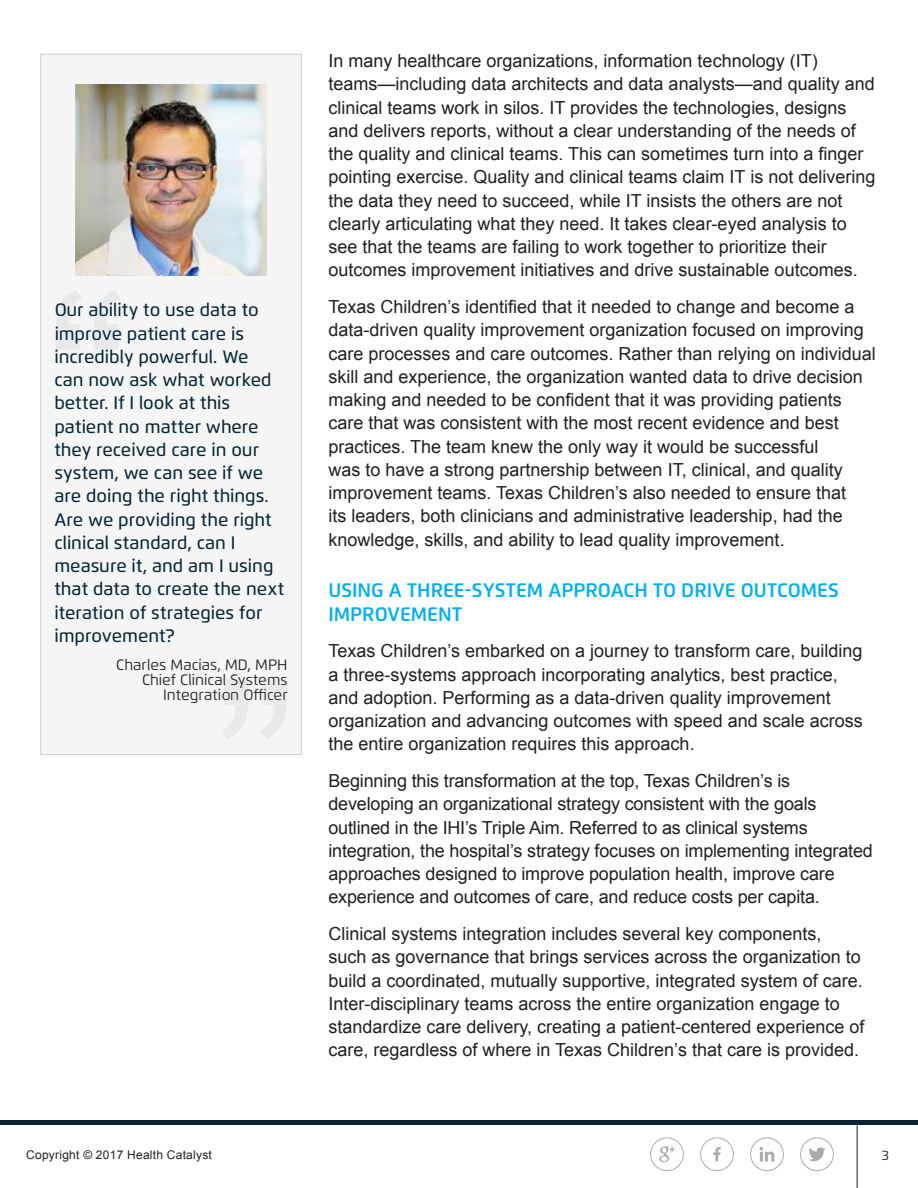
<style>
.page{position:relative;width:918px;height:1188px;background:#fff}
.page>*{position:absolute;margin:0;border:0;box-sizing:border-box;transform-origin:0 0}
.Section_Title{font:600 19.5px/24px "Flexo";color:#00aeef}
.Body_Copy{font:18px/23.2px "Arial";color:#231f20}
.Quotation_body_copy{font:500 18px/23.2px "Flexo";color:#062437}
.Quotation_attributio{font:15px/15px "Flexo";color:#231f20;text-align:right}
.t1{font:13.5px "Flexo";color:#231f20}
.t2{font:12px "Arial";letter-spacing:.02em;color:#231f20}
</style>
<div class="page">
<svg style="left:659px;top:1146px;width:16px;height:16px"></svg>
<div style="left:650px;top:1137px;width:34px;height:34px;border:1px solid #aeaaa9;border-radius:50%"></div>
<hr style="left:857px;top:1125px;width:1px;height:63px;background:#062437">
<div style="left:0;top:1120px;width:918px;height:5px;background:#0a2334"></div>
<svg style="left:809px;top:1147px;width:17px;height:14px"></svg>
<div style="left:800px;top:1137px;width:34px;height:34px;border:1px solid #aeaaa9;border-radius:50%"></div>
<svg style="left:713px;top:1147px;width:8px;height:14px"></svg>
<div style="left:700px;top:1137px;width:34px;height:34px;border:1px solid #aeaaa9;border-radius:50%"></div>
<svg style="left:760px;top:1147px;width:14px;height:15px"></svg>
<div style="left:750px;top:1137px;width:34px;height:34px;border:1px solid #aeaaa9;border-radius:50%"></div>
<div style="left:41px;top:54px;width:260px;height:700px;background:#f4f5f4"></div>
<div style="left:40px;top:54px;width:262px;height:701px;border:1px solid #cfd0d2"></div>
<svg style="left:56px;top:290px;width:64px;height:59px"></svg>
<svg style="left:223px;top:679px;width:63px;height:59px"></svg>
<img style="left:76px;top:84px;width:190px;height:191px">
<p class="Quotation_body_copy" style="left:54px;top:298px;width:232px">Our ability to use data to improve patient care is incredibly powerful. We<br>can now ask what worked better. If I look at this patient no matter where they received care in our system, we can see if we are doing the right things.<br>Are we providing the right clinical standard, can I measure it, and am I using that data to create the next iteration of strategies for improvement?</p>
<p class="Quotation_attributio" style="left:116px;top:658px;width:173px">Charles Macias, MD, MPH<br>Chief Clinical Systems<br>Integration Officer</p>
<p class="Body_Copy" style="left:328px;top:49px;width:548px">In many healthcare organizations, information technology (IT) teams—including data architects and data analysts—and quality and clinical teams work in silos. IT provides the technologies, designs and delivers reports, without a clear understanding of the needs of the quality and clinical teams. This can sometimes turn into a finger pointing exercise. Quality and clinical teams claim IT is not delivering the data they need to succeed, while IT insists the others are not clearly articulating what they need. It takes clear-eyed analysis to see that the teams are failing to work together to prioritize their outcomes improvement initiatives and drive sustainable outcomes.</p>
<p class="Body_Copy" style="left:328px;top:295px;width:549px">Texas Children’s identified that it needed to change and become a data-driven quality improvement organization focused on improving care processes and care outcomes. Rather than relying on individual skill and experience, the organization wanted data to drive decision making and needed to be confident that it was providing patients care that was consistent with the most recent evidence and best practices. The team knew the only way it would be successful<br>was to have a strong partnership between IT, clinical, and quality improvement teams. Texas Children’s also needed to ensure that<br>its leaders, both clinicians and administrative leadership, had the knowledge, skills, and ability to lead quality improvement.</p>
<p class="Section_Title" style="left:328px;top:578px;width:512px">USING A THREE-SYSTEM APPROACH TO DRIVE OUTCOMES<br>IMPROVEMENT</p>
<p class="Body_Copy" style="left:328px;top:640px;width:536px">Texas Children’s embarked on a journey to transform care, building a three-systems approach incorporating analytics, best practice, and adoption. Performing as a data-driven quality improvement organization and advancing outcomes with speed and scale across the entire organization requires this approach.</p>
<p class="Body_Copy" style="left:328px;top:769px;width:546px">Beginning this transformation at the top, Texas Children’s is developing an organizational strategy consistent with the goals outlined in the IHI’s Triple Aim. Referred to as clinical systems integration, the hospital’s strategy focuses on implementing integrated approaches designed to improve population health, improve care experience and outcomes of care, and reduce costs per capita.</p>
<p class="Body_Copy" style="left:328px;top:922px;width:537px">Clinical systems integration includes several key components,<br>such as governance that brings services across the organization to build a coordinated, mutually supportive, integrated system of care.<br>Inter-disciplinary teams across the entire organization engage to standardize care delivery, creating a patient-centered experience of care, regardless of where in Texas Children’s that care is provided.</p>
<p class="t2" style="left:26px;top:1147px;width:187px">Copyright © 2017 Health Catalyst</p>
<p class="t1" style="left:882px;top:1147px;width:9px">3</p>
</div>
